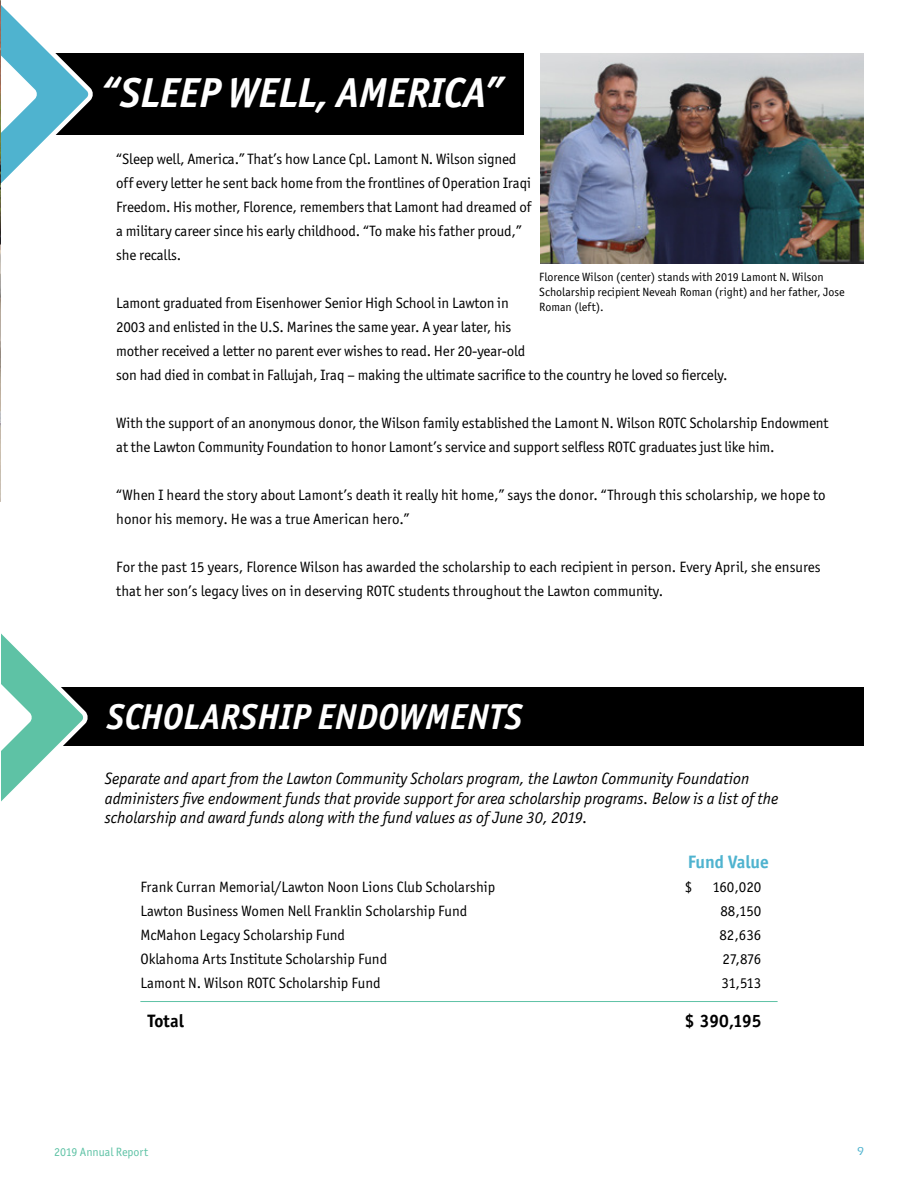
<style>
.page{position:relative;width:918px;height:1188px;background:#fff}
.page>*{position:absolute;margin:0;border:0;box-sizing:border-box;transform-origin:0 0}
.t1{font:italic 700 42px "Officina San ITC";letter-spacing:-.01em;color:#fff}
.t2{font:italic 700 36px "Officina San ITC";color:#fff}
.t3{font:700 18px "Officina San ITC";color:#000}
.t4{font:700 18px "Officina San ITC";color:#4fb3cf}
.t5{font:italic 16.5px/19.5px "Officina San ITC";color:#000}
.t6{font:15px/24px "Officina San ITC";letter-spacing:-.01em;color:#000}
.t7{font:12px/15px "Officina San ITC";color:#000}
.t8{font:12px "Officina San ITC";color:#5ec2a5}
.t9{font:500 12px "Eras ITC";color:#4fb3cf}
</style>
<div class="page">
<img style="left:540px;top:54px;width:324px;height:210px">
<div style="left:0;top:54px;width:524px;height:81px;background:#000"></div>
<svg style="left:1px;top:5px;width:97px;height:178px"></svg>
<div style="left:54px;top:687px;width:810px;height:59px;background:#000"></div>
<svg style="left:1px;top:633px;width:87px;height:169px"></svg>
<hr style="left:140px;top:1001px;width:638px;height:1px;background:#5ec2a5">
<img style="left:0;top:0;width:1px;height:501px">
<p class="t1" style="left:100px;top:67px;width:405px">“SLEEP WELL, AMERICA”</p>
<p class="t6" style="left:116px;top:147px;width:417px">“Sleep well, America.” That’s how Lance Cpl. Lamont N. Wilson signed off every letter he sent back home from the frontlines of Operation Iraqi Freedom. His mother, Florence, remembers that Lamont had dreamed of a military career since his early childhood. “To make his father proud,” she recalls.</p>
<p class="t6" style="left:116px;top:291px;width:613px">Lamont graduated from Eisenhower Senior High School in Lawton in<br>2003 and enlisted in the U.S. Marines the same year. A year later, his<br>mother received a letter no parent ever wishes to read. Her 20-year-old<br>son had died in combat in Fallujah, Iraq – making the ultimate sacrifice to the country he loved so fiercely.</p>
<p class="t6" style="left:116px;top:411px;width:714px">With the support of an anonymous donor, the Wilson family established the Lamont N. Wilson ROTC Scholarship Endowment at the Lawton Community Foundation to honor Lamont’s service and support selfless ROTC graduates just like him.</p>
<p class="t6" style="left:116px;top:483px;width:711px">“When I heard the story about Lamont’s death it really hit home,” says the donor. “Through this scholarship, we hope to honor his memory. He was a true American hero.”</p>
<p class="t6" style="left:116px;top:555px;width:706px">For the past 15 years, Florence Wilson has awarded the scholarship to each recipient in person. Every April, she ensures that her son’s legacy lives on in deserving ROTC students throughout the Lawton community.</p>
<p class="t7" style="left:539px;top:270px;width:307px">Florence Wilson (center) stands with 2019 Lamont N. Wilson<br>Scholarship recipient Neveah Roman (right) and her father, Jose<br>Roman (left).</p>
<p class="t2" style="left:106px;top:695px;width:418px">SCHOLARSHIP ENDOWMENTS</p>
<p class="t5" style="left:105px;top:769px;width:675px">Separate and apart from the Lawton Community Scholars program, the Lawton Community Foundation administers five endowment funds that provide support for area scholarship programs. Below is a list of the scholarship and award funds along with the fund values as of June 30, 2019.</p>
<p class="t4" style="left:688px;top:850px;width:83px">Fund Value</p>
<p class="t6" style="left:140px;top:875px;width:356px">Frank Curran Memorial/Lawton Noon Lions Club Scholarship</p>
<p class="t6" style="left:685px;top:875px;width:9px">$</p>
<p class="t6" style="left:713px;top:875px;width:50px">160,020</p>
<p class="t6" style="left:140px;top:899px;width:329px">Lawton Business Women Nell Franklin Scholarship Fund</p>
<p class="t6" style="left:720px;top:899px;width:42px">88,150</p>
<p class="t6" style="left:140px;top:923px;width:206px">McMahon Legacy Scholarship Fund</p>
<p class="t6" style="left:719px;top:923px;width:43px">82,636</p>
<p class="t6" style="left:140px;top:947px;width:248px">Oklahoma Arts Institute Scholarship Fund</p>
<p class="t6" style="left:723px;top:947px;width:40px">27,876</p>
<p class="t6" style="left:140px;top:971px;width:242px">Lamont N. Wilson ROTC Scholarship Fund</p>
<p class="t6" style="left:722px;top:971px;width:41px">31,513</p>
<p class="t3" style="left:148px;top:1009px;width:37px">Total</p>
<p class="t3" style="left:685px;top:1009px;width:78px">$ 390,195</p>
<p class="t8" style="left:54px;top:1145px;width:96px">2019 Annual Report</p>
<p class="t9" style="left:857px;top:1144px;width:8px">9</p>
</div>
